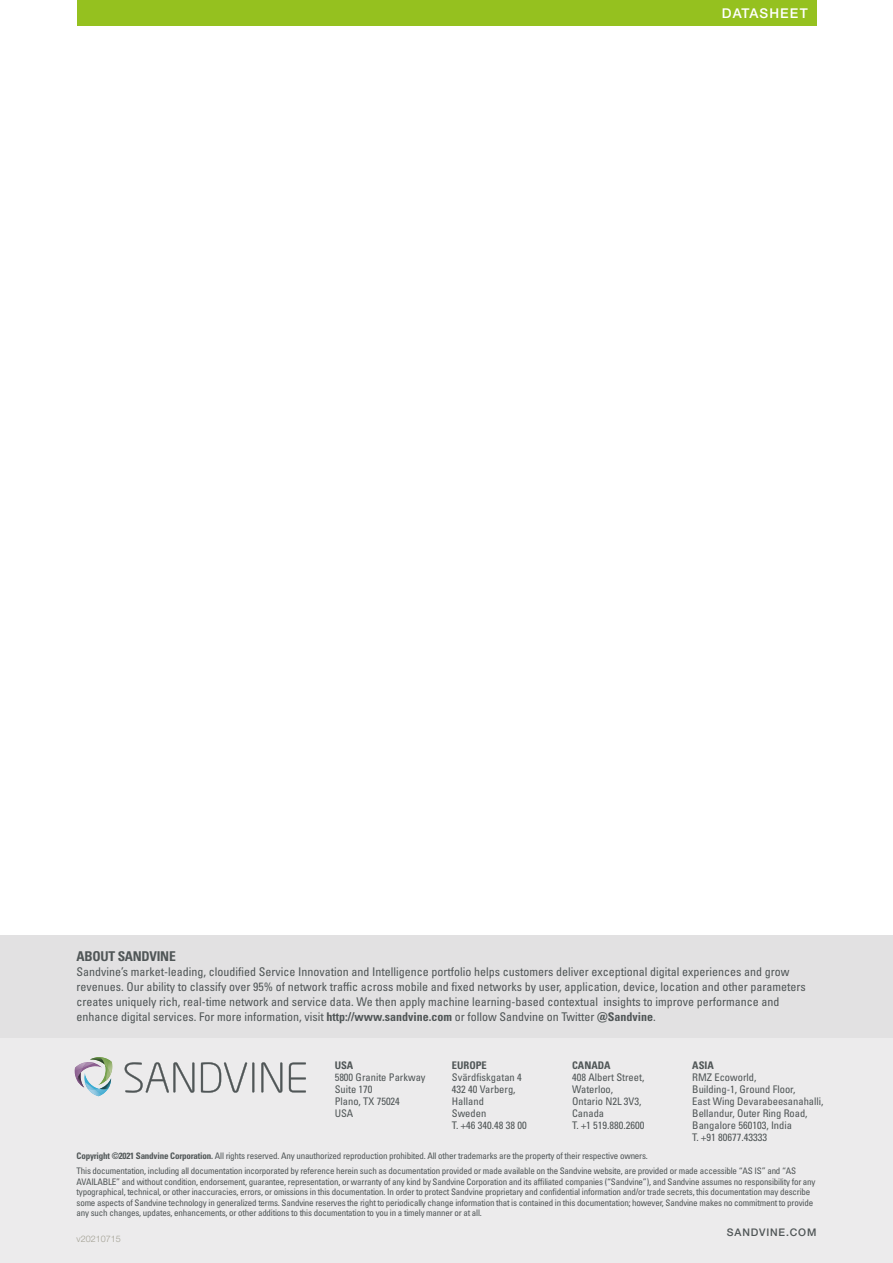
<style>
.page{position:relative;width:893px;height:1263px;background:#fff}
.page>*{position:absolute;margin:0;border:0;box-sizing:border-box;transform-origin:0 0}
.t1{font:700 condensed 13.5px "Univers LT Pro";letter-spacing:-.02em;color:#505657}
.t2{font:500 13.5px "Helvetica Neue LT Pro";letter-spacing:.08em;color:#fff}
.t3{font:condensed 12px/15px "Univers LT Pro";color:#505657}
.t4{font:condensed 10.5px/12px "Univers LT Pro";color:#505657}
.t5{font:700 condensed 10.5px "Univers LT Pro";color:#505657}
.t6{font:500 10.5px "Helvetica Neue LT Pro";letter-spacing:.08em;color:#505657}
.t7{font:condensed 9px/10.5px "Univers LT Pro";letter-spacing:-.02em;color:#505657}
.t8{font:300 9px "Helvetica Neue LT Pro";color:#a19f92}
.s1{font-weight:700}
</style>
<div class="page">
<div style="left:77px;top:0;width:739px;height:26px;background:#95c11f"></div>
<div style="left:0;top:975px;width:893px;height:288px;background:#ecebec"></div>
<div style="left:0;top:935px;width:893px;height:102px;background:#e2e1e2"></div>
<svg style="left:74px;top:1057px;width:39px;height:39px"></svg>
<img style="left:77px;top:1072px;width:7px;height:15px">
<svg style="left:125px;top:1062px;width:69px;height:31px"></svg>
<svg style="left:201px;top:1062px;width:53px;height:31px"></svg>
<svg style="left:261px;top:1062px;width:21px;height:31px"></svg>
<svg style="left:289px;top:1062px;width:17px;height:30px"></svg>
<h1 class="t2" style="left:722px;top:5px;width:87px">DATASHEET</h1>
<h1 class="t1" style="left:77px;top:948px;width:101px">ABOUT SANDVINE</h1>
<p class="t3" style="left:77px;top:964px;width:731px">Sandvine’s market-leading, cloudified Service Innovation and Intelligence portfolio helps customers deliver exceptional digital experiences and grow revenues. Our ability to classify over 95% of network traffic across mobile and fixed networks by user, application, device, location and other parameters creates uniquely rich, real-time network and service data. We then apply machine learning-based contextual insights to improve performance and enhance digital services. For more information, visit <span class="s1">http://www.sandvine.com</span> or follow Sandvine on Twitter <span class="s1">@Sandvine</span>.</p>
<p class="t5" style="left:335px;top:1059px;width:20px">USA</p>
<p class="t4" style="left:335px;top:1071px;width:92px">5800 Granite Parkway<br>Suite 170<br>Plano, TX 75024<br>USA</p>
<p class="t5" style="left:452px;top:1059px;width:37px">EUROPE</p>
<p class="t4" style="left:452px;top:1071px;width:76px">Svärdfiskgatan 4<br>432 40 Varberg,<br>Halland<br>Sweden<br>T. +46 340.48 38 00</p>
<p class="t5" style="left:572px;top:1059px;width:40px">CANADA</p>
<p class="t4" style="left:572px;top:1071px;width:74px">408 Albert Street,<br>Waterloo,<br>Ontario N2L 3V3,<br>Canada<br>T. +1 519.880.2600</p>
<p class="t5" style="left:692px;top:1059px;width:23px">ASIA</p>
<p class="t4" style="left:692px;top:1071px;width:133px">RMZ Ecoworld,<br>Building-1, Ground Floor,<br>East Wing Devarabeesanahalli,<br>Bellandur, Outer Ring Road,<br>Bangalore 560103, India<br>T. +91 80677.43333</p>
<p class="t7" style="left:77px;top:1149px;width:721px;line-height:14.7px"><span class="s1">Copyright ©2021 Sandvine Corporation.</span> All rights reserved. Any unauthorized reproduction prohibited. All other trademarks are the property of their respective owners.<br>This documentation, including all documentation incorporated by reference herein such as documentation provided or made available on the Sandvine website, are provided or made accessible “AS IS” and “AS</p>
<p class="t7" style="left:77px;top:1176px;width:740px">AVAILABLE” and without condition, endorsement, guarantee, representation, or warranty of any kind by Sandvine Corporation and its affiliated companies (“Sandvine”), and Sandvine assumes no responsibility for any typographical, technical, or other inaccuracies, errors, or omissions in this documentation. In order to protect Sandvine proprietary and confidential information and/or trade secrets, this documentation may describe some aspects of Sandvine technology in generalized terms. Sandvine reserves the right to periodically change information that is contained in this documentation; however, Sandvine makes no commitment to provide any such changes, updates, enhancements, or other additions to this documentation to you in a timely manner or at all.</p>
<p class="t6" style="left:727px;top:1226px;width:91px">SANDVINE.COM</p>
<p class="t8" style="left:77px;top:1233px;width:46px">v20210715</p>
</div>
